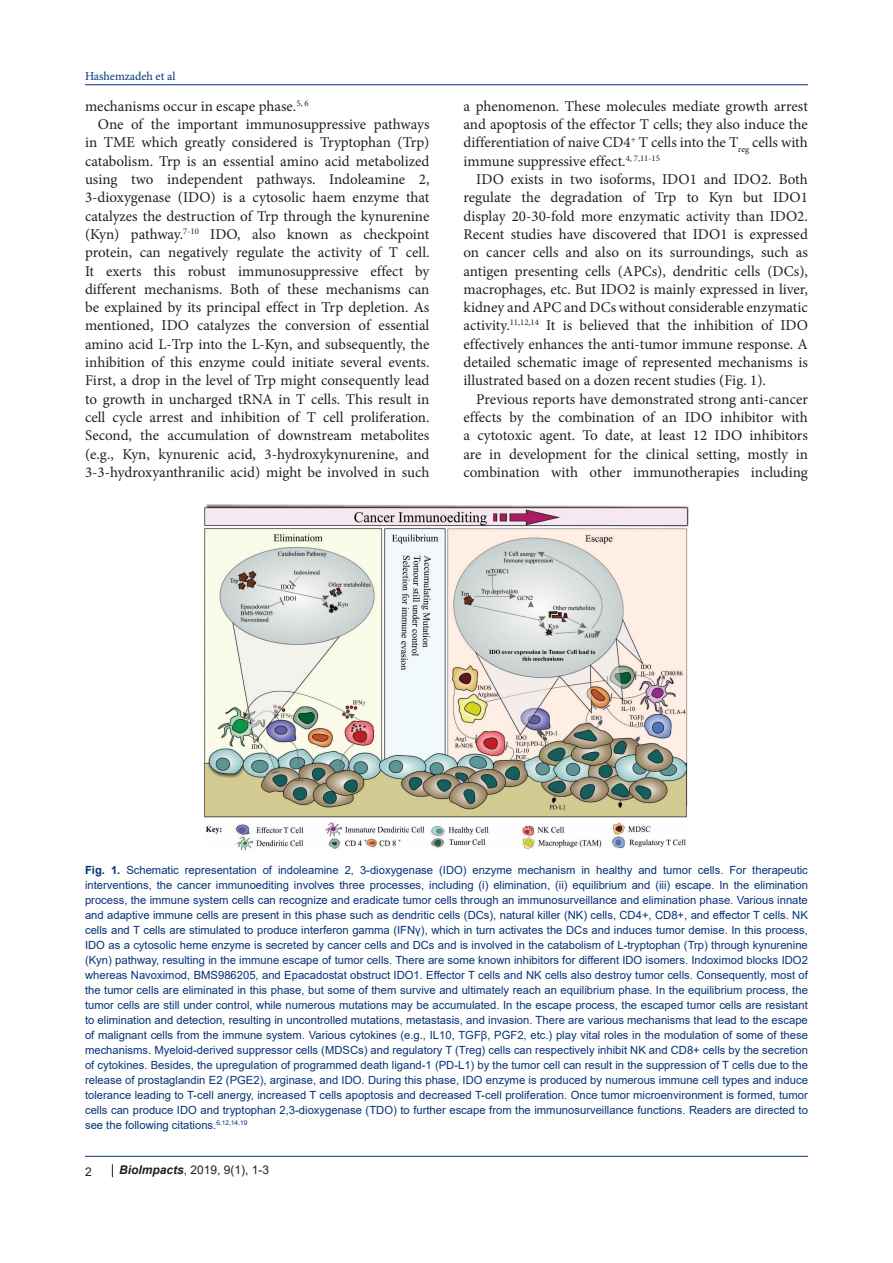
<style>
.page{position:relative;width:893px;height:1263px;background:#fff}
.page>*{position:absolute;margin:0;border:0;box-sizing:border-box;transform-origin:0 0}
.t1{font:15px/18.3px "Minion Pro";color:#231f20;text-align:justify}
.t2{font:12px "Arial";color:#231f20}
.t3{font:12px "Minion Pro";color:#053278}
.t4{font:11.25px/15px "Arial";color:#053278;text-align:justify}
.s1{font-weight:700}
.s2{font-weight:700;font-style:italic}
</style>
<div class="page">
<hr style="left:85px;top:84px;width:723px;height:1px;background:#053278">
<hr style="left:85px;top:1156px;width:723px;height:1px;background:#053278">
<svg style="left:112px;top:1164px;width:1px;height:13px"></svg>
<img style="left:204px;top:504px;width:485px;height:346px">
<p class="t3" style="left:85px;top:68px;width:92px">Hashemzadeh et al</p>
<p class="t1" style="left:85px;top:97px;width:225px">mechanisms occur in escape phase.<sup>5,</sup> <sup>6</sup></p>
<p class="t1" style="left:85px;top:115px;width:346px;text-indent:13px">One of the important immunosuppressive pathways in TME which greatly considered is Tryptophan (Trp) catabolism. Trp is an essential amino acid metabolized using two independent pathways. Indoleamine 2, 3-dioxygenase (IDO) is a cytosolic haem enzyme that catalyzes the destruction of Trp through the kynurenine (Kyn) pathway.<sup>7-10</sup> IDO, also known as checkpoint protein, can negatively regulate the activity of T cell.<br>It exerts this robust immunosuppressive effect by different mechanisms. Both of these mechanisms can be explained by its principal effect in Trp depletion. As mentioned, IDO catalyzes the conversion of essential amino acid L-Trp into the L-Kyn, and subsequently, the inhibition of this enzyme could initiate several events.<br>First, a drop in the level of Trp might consequently lead to growth in uncharged tRNA in T cells. This result in cell cycle arrest and inhibition of T cell proliferation.<br>Second, the accumulation of downstream metabolites (e.g., Kyn, kynurenic acid, 3-hydroxykynurenine, and 3-3-hydroxyanthranilic acid) might be involved in such</p>
<p class="t1" style="left:463px;top:97px;width:346px">a phenomenon. These molecules mediate growth arrest and apoptosis of the effector T cells; they also induce the differentiation of naive CD4<sup>+</sup> T cells into the T<sub>reg</sub> cells with immune suppressive effect.<sup>4,</sup> <sup>7,11-15</sup></p>
<p class="t1" style="left:463px;top:170px;width:346px;text-indent:13px">IDO exists in two isoforms, IDO1 and IDO2. Both regulate the degradation of Trp to Kyn but IDO1 display 20-30-fold more enzymatic activity than IDO2.<br>Recent studies have discovered that IDO1 is expressed on cancer cells and also on its surroundings, such as antigen presenting cells (APCs), dendritic cells (DCs), macrophages, etc. But IDO2 is mainly expressed in liver, kidney and APC and DCs without considerable enzymatic activity.<sup>11,12,14</sup> It is believed that the inhibition of IDO effectively enhances the anti-tumor immune response. A detailed schematic image of represented mechanisms is illustrated based on a dozen recent studies (Fig. 1).</p>
<p class="t1" style="left:463px;top:390px;width:346px;text-indent:13px">Previous reports have demonstrated strong anti-cancer effects by the combination of an IDO inhibitor with a cytotoxic agent. To date, at least 12 IDO inhibitors are in development for the clinical setting, mostly in combination with other immunotherapies including</p>
<p class="t4" style="left:85px;top:862px;width:724px"><span class="s1">Fig. 1.</span> Schematic representation of indoleamine 2, 3-dioxygenase (IDO) enzyme mechanism in healthy and tumor cells. For therapeutic interventions, the cancer immunoediting involves three processes, including (i) elimination, (ii) equilibrium and (iii) escape. In the elimination process, the immune system cells can recognize and eradicate tumor cells through an immunosurveillance and elimination phase. Various innate and adaptive immune cells are present in this phase such as dendritic cells (DCs), natural killer (NK) cells, CD4+, CD8+, and effector T cells. NK cells and T cells are stimulated to produce interferon gamma (IFNγ), which in turn activates the DCs and induces tumor demise. In this process, IDO as a cytosolic heme enzyme is secreted by cancer cells and DCs and is involved in the catabolism of L-tryptophan (Trp) through kynurenine (Kyn) pathway, resulting in the immune escape of tumor cells. There are some known inhibitors for different IDO isomers. Indoximod blocks IDO2 whereas Navoximod, BMS986205, and Epacadostat obstruct IDO1. Effector T cells and NK cells also destroy tumor cells. Consequently, most of the tumor cells are eliminated in this phase, but some of them survive and ultimately reach an equilibrium phase. In the equilibrium process, the tumor cells are still under control, while numerous mutations may be accumulated. In the escape process, the escaped tumor cells are resistant to elimination and detection, resulting in uncontrolled mutations, metastasis, and invasion. There are various mechanisms that lead to the escape of malignant cells from the immune system. Various cytokines (e.g., IL10, TGFβ, PGF2, etc.) play vital roles in the modulation of some of these mechanisms. Myeloid-derived suppressor cells (MDSCs) and regulatory T (Treg) cells can respectively inhibit NK and CD8+ cells by the secretion of cytokines. Besides, the upregulation of programmed death ligand-1 (PD-L1) by the tumor cell can result in the suppression of T cells due to the release of prostaglandin E2 (PGE2), arginase, and IDO. During this phase, IDO enzyme is produced by numerous immune cell types and induce tolerance leading to T-cell anergy, increased T cells apoptosis and decreased T-cell proliferation. Once tumor microenvironment is formed, tumor cells can produce IDO and tryptophan 2,3-dioxygenase (TDO) to further escape from the immunosurveillance functions. Readers are directed to see the following citations.<sup>6,12,14,19</sup></p>
<p class="t2" style="left:85px;top:1163px;width:8px">2</p>
<p class="t2" style="left:119px;top:1162px;width:152px"><span class="s2">BioImpacts</span>, 2019, 9(1), 1-3</p>
</div>
